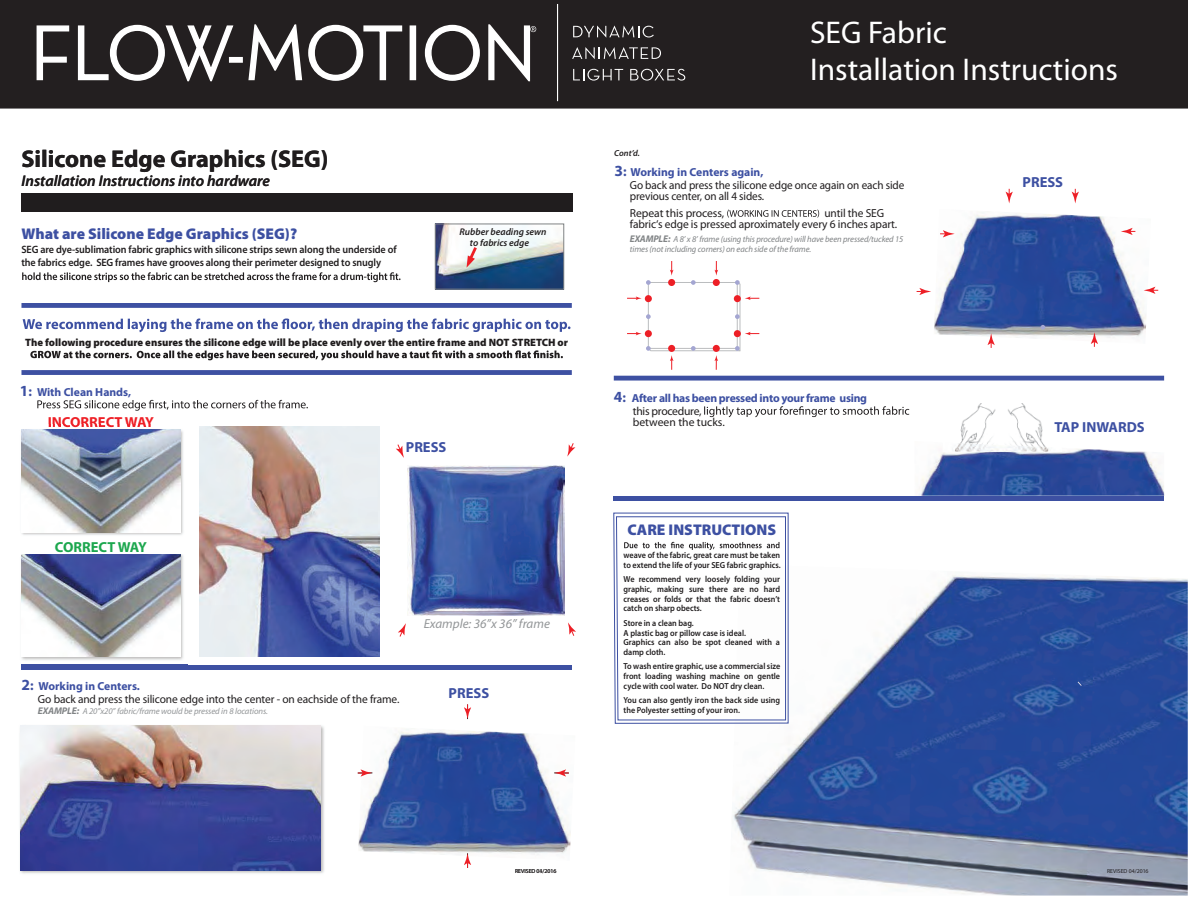
<style>
.page{position:relative;width:1188px;height:918px;background:#fff}
.page>*{position:absolute;margin:0;border:0;box-sizing:border-box;transform-origin:0 0}
.t1{font:31.5px/37.8px "Myriad Pro";color:#fff}
.t2{font:700 24.3px "Myriad Pro";color:#201d1e}
.t3{font:900 15.6px "Myriad Pro";color:#3d50a2}
.t4{font:italic 600 15.6px "Myriad Pro";color:#201d1e}
.t5{font:700 14.55px "Myriad Pro";color:#3d50a2}
.t6{font:700 14.55px "Myriad Pro";color:#ee1f26}
.t7{font:700 14.55px "Myriad Pro";color:#1ca74e}
.t8{font:italic 13.05px "Myriad Pro";color:#939698}
.t9{font:11.7px/12.6px "Myriad Pro";letter-spacing:-.01em;color:#201d1e}
.t10{font:11.7px/12.1px "Myriad Pro";letter-spacing:-.01em;color:#201d1e;scale:.96 1}
.t11{font:700 11.7px/12.1px "Myriad Pro";letter-spacing:-.025em;color:#3d50a2}
.t12{font:700 11.7px "Myriad Pro";color:#3d50a2}
.t13{font:600 10.65px/13.6px "Myriad Pro";letter-spacing:-.01em;color:#201d1e;scale:.95 1}
.t14{font:900 10.65px "Myriad Pro";color:#201d1e}
.t15{font:italic 600 9.75px/10.6px "Myriad Pro";color:#201d1e}
.t16{font:600 8.7px/9.8px "Myriad Pro";color:#201d1e;scale:.93 1}
.t17{font:italic 8.7px/9.8px "Myriad Pro";letter-spacing:-.01em;color:#808385}
.t18{font:italic 8.7px "Myriad Pro";letter-spacing:-.01em;color:#939698}
.t19{font:italic 600 8.7px "Myriad Pro";color:#201d1e}
.t20{font:5.85px "Myriad Pro";color:#201d1e}
.s1{font-size:15.6px}
.s2{font-size:13.65px}
.s3{font-weight:700;font-size:15.6px;color:#3d50a2}
.s4{font-weight:700;font-size:13.65px;color:#3d50a2}
.s5{font-weight:700;color:#3d50a2}
.s6{font-weight:700;font-size:9.75px;color:#808385}
.s7{font-weight:700;font-size:9.75px}
.s8{font-weight:400;color:#201d1e}
</style>
<div class="page">
<img style="left:199px;top:427px;width:181px;height:229px">
<img style="left:733px;top:575px;width:455px;height:321px">
<svg style="left:1078px;top:682px;width:4px;height:4px"></svg>
<img style="left:20px;top:725px;width:304px;height:149px">
<img style="left:21px;top:726px;width:300px;height:144px">
<svg style="left:37px;top:400px;width:271px;height:11px"></svg>
<svg style="left:727px;top:210px;width:92px;height:8px"></svg>
<svg style="left:704px;top:406px;width:205px;height:11px"></svg>
<svg style="left:23px;top:318px;width:547px;height:14px"></svg>
<svg style="left:30px;top:350px;width:533px;height:10px"></svg>
<div style="left:28px;top:193px;width:545px;height:19px;background:#201d1e"></div>
<svg style="left:22px;top:272px;width:379px;height:10px"></svg>
<img style="left:437px;top:226px;width:125px;height:61px">
<div style="left:435px;top:224px;width:129px;height:65px;border:1px solid #808385"></div>
<img style="left:960px;top:403px;width:83px;height:38px">
<img style="left:408px;top:465px;width:156px;height:150px">
<svg style="left:567px;top:443px;width:8px;height:14px"></svg>
<svg style="left:398px;top:623px;width:8px;height:14px"></svg>
<svg style="left:396px;top:444px;width:8px;height:14px"></svg>
<svg style="left:568px;top:622px;width:8px;height:14px"></svg>
<svg style="left:627px;top:261px;width:132px;height:109px"></svg>
<img style="left:358px;top:729px;width:213px;height:126px">
<svg style="left:464px;top:704px;width:7px;height:15px"></svg>
<svg style="left:464px;top:853px;width:7px;height:15px"></svg>
<svg style="left:358px;top:769px;width:14px;height:8px"></svg>
<svg style="left:554px;top:769px;width:15px;height:8px"></svg>
<div style="left:21px;top:303px;width:551px;height:5px;background:#3d50a2"></div>
<div style="left:21px;top:370px;width:551px;height:5px;background:#3d50a2"></div>
<div style="left:21px;top:665px;width:551px;height:5px;background:#3d50a2"></div>
<div style="left:614px;top:376px;width:550px;height:5px;background:#3d50a2"></div>
<div style="left:614px;top:496px;width:550px;height:5px;background:#3d50a2"></div>
<img style="left:934px;top:212px;width:212px;height:132px">
<svg style="left:1041px;top:325px;width:4px;height:5px"></svg>
<svg style="left:1006px;top:189px;width:7px;height:14px"></svg>
<svg style="left:988px;top:333px;width:7px;height:15px"></svg>
<svg style="left:1072px;top:189px;width:7px;height:14px"></svg>
<svg style="left:1091px;top:332px;width:7px;height:15px"></svg>
<svg style="left:940px;top:230px;width:15px;height:7px"></svg>
<svg style="left:1121px;top:228px;width:14px;height:7px"></svg>
<svg style="left:917px;top:288px;width:14px;height:7px"></svg>
<svg style="left:1144px;top:287px;width:14px;height:7px"></svg>
<svg style="left:467px;top:247px;width:10px;height:21px"></svg>
<div style="left:668px;top:279px;width:7px;height:7px;background:#ed1f26;border-radius:50%"></div>
<div style="left:668px;top:345px;width:7px;height:7px;background:#ed1f26;border-radius:50%"></div>
<div style="left:713px;top:279px;width:7px;height:7px;background:#ed1f26;border-radius:50%"></div>
<div style="left:713px;top:345px;width:7px;height:7px;background:#ed1f26;border-radius:50%"></div>
<div style="left:645px;top:295px;width:7px;height:7px;background:#ed1f26;border-radius:50%"></div>
<div style="left:734px;top:295px;width:7px;height:7px;background:#ed1f26;border-radius:50%"></div>
<div style="left:645px;top:330px;width:7px;height:7px;background:#ed1f26;border-radius:50%"></div>
<div style="left:734px;top:330px;width:7px;height:7px;background:#ed1f26;border-radius:50%"></div>
<img style="left:21px;top:554px;width:167px;height:111px">
<img style="left:22px;top:554px;width:158px;height:102px">
<img style="left:21px;top:425px;width:162px;height:110px">
<svg style="left:49px;top:425px;width:105px;height:2px"></svg>
<img style="left:22px;top:430px;width:158px;height:102px">
<img style="left:919px;top:441px;width:245px;height:55px">
<img style="left:943px;top:442px;width:119px;height:10px">
<svg style="left:613px;top:512px;width:176px;height:212px"></svg>
<div style="left:0;top:0;width:1188px;height:109px;background:#231f20;border:1px solid #231f20"></div>
<svg style="left:36px;top:25px;width:34px;height:56px"></svg>
<svg style="left:77px;top:24px;width:157px;height:58px"></svg>
<svg style="left:229px;top:57px;width:14px;height:6px"></svg>
<svg style="left:248px;top:24px;width:155px;height:57px"></svg>
<div style="left:410px;top:25px;width:6px;height:55px;background:#fff"></div>
<svg style="left:424px;top:24px;width:56px;height:57px"></svg>
<svg style="left:488px;top:24px;width:48px;height:58px"></svg>
<svg style="left:573px;top:26px;width:81px;height:12px"></svg>
<svg style="left:572px;top:47px;width:89px;height:12px"></svg>
<svg style="left:573px;top:69px;width:50px;height:12px"></svg>
<svg style="left:630px;top:69px;width:55px;height:12px"></svg>
<hr style="left:557px;top:4px;width:1px;height:97px;background:#fff">
<h2 class="t2" style="left:21px;top:143px;width:308px">Silicone Edge Graphics (SEG)</h2>
<h3 class="t4" style="left:21px;top:170px;width:250px">Installation Instructions into hardware</h3>
<h3 class="t3" style="left:21px;top:224px;width:277px">What are Silicone Edge Graphics (SEG)?</h3>
<p class="t13" style="left:21px;top:242px;width:396px">SEG are dye-sublimation fabric graphics with silicone strips sewn along the underside of the fabrics edge. SEG frames have grooves along their perimeter designed to snugly</p>
<p class="t15" style="left:470px;top:226px;width:78px;text-indent:-10px">Rubber beading sewn to fabrics edge</p>
<p class="t14" style="left:25px;top:336px;width:544px">The following procedure ensures the silicone edge will be place evenly over the entire frame and NOT STRETCH or</p>
<h3 class="t12" style="left:20px;top:384px;width:113px"><span class="s1">1</span><span class="s2">:</span> With Clean Hands,</h3>
<h3 class="t6" style="left:48px;top:413px;width:108px">INCORRECT WAY</h3>
<h3 class="t7" style="left:55px;top:537px;width:94px">CORRECT WAY</h3>
<h3 class="t5" style="left:406px;top:438px;width:42px">PRESS</h3>
<h3 class="t8" style="left:424px;top:615px;width:128px">Example: 36”x 36” frame</h3>
<h3 class="t9" style="left:38px;top:680px;width:363px;text-indent:-16px"><span class="s3">2</span><span class="s4">:</span> <span class="s5">Working in Centers.<br></span>Go back and press the silicone edge into the center - on eachside of the frame.</h3>
<p class="t18" style="left:38px;top:706px;width:232px"><span class="s6">EXAMPLE:</span> A 20”x20” fabric/frame would be pressed in 8 locations.</p>
<h3 class="t5" style="left:449px;top:684px;width:42px">PRESS</h3>
<p class="t19" style="left:614px;top:147px;width:27px">Cont’d.</p>
<h1 class="t1" style="left:810px;top:13px;width:310px">SEG Fabric<br>Installation Instructions</h1>
<h3 class="t10" style="left:630px;top:166px;width:287px;text-indent:-15px"><span class="s3">3</span><span class="s4">:</span> <span class="s5">Working in Centers again,<br></span>Go back and press the silicone edge once again on each side previous center, on all 4 sides.</h3>
<h3 class="t9" style="left:630px;top:206px;width:96px">Repeat this process,</h3>
<h3 class="t9" style="left:630px;top:207px;width:269px;line-height:11.7px;text-indent:195px">until the SEG fabric‘s edge is pressed aproximately every 6 inches apart.</h3>
<p class="t17" style="left:630px;top:234px;width:275px"><span class="s7">EXAMPLE:</span> A 8’ x 8’ frame (using this procedure) will have been pressed/tucked 15 times (not including corners) on each side of the frame.</p>
<h3 class="t11" style="left:633px;top:392px;width:236px;text-indent:-19px"><span class="s1">4</span><span class="s2">:</span> After all has been pressed into your frame using <span class="s8">this procedure,<br>between the tucks.</span></h3>
<h3 class="t3" style="left:627px;top:519px;width:150px">CARE INSTRUCTIONS</h3>
<p class="t16" style="left:624px;top:550px;width:170px">weave of the fabric, great care must be taken to extend the life of your SEG fabric graphics.</p>
<p class="t16" style="left:624px;top:574px;width:170px;text-align:justify">We recommend very loosely folding your graphic, making sure there are no hard creases or folds or that the fabric doesn’t catch on sharp obects.</p>
<p class="t16" style="left:624px;top:618px;width:170px">Store in a clean bag.<br>A plastic bag or pillow case is ideal.<br>Graphics can also be spot cleaned with a damp cloth.</p>
<p class="t16" style="left:624px;top:661px;width:170px;text-align:justify">To wash entire graphic, use a commercial size front loading washing machine on gentle cycle with cool water. Do NOT dry clean.</p>
<p class="t16" style="left:624px;top:695px;width:170px">You can also gently iron the back side using the Polyester setting of your iron.</p>
<h3 class="t5" style="left:1023px;top:172px;width:42px">PRESS</h3>
<h3 class="t5" style="left:1054px;top:417px;width:92px">TAP INWARDS</h3>
<p class="t20" style="left:515px;top:867px;width:43px">REVISED 04/2016</p>
<p class="t20" style="left:1107px;top:867px;width:43px">REVISED 04/2016</p>
<p class="t20" style="left:540px;top:867px;width:4px">3</p>
</div>
